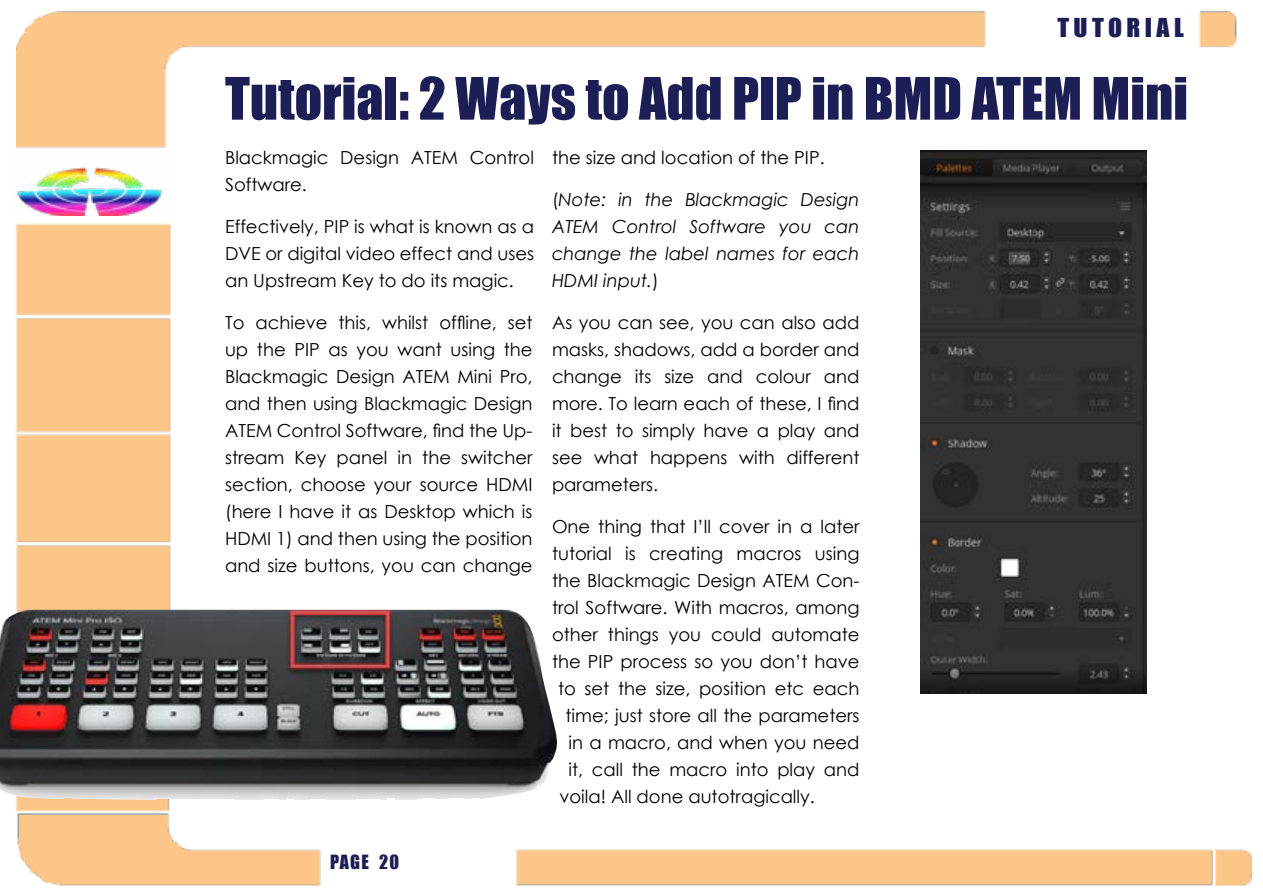
<style>
.page{position:relative;width:1263px;height:893px;background:#fff}
.page>*{position:absolute;margin:0;border:0;box-sizing:border-box;transform-origin:0 0}
.t1{font:54px "Impact";color:#1e1e57}
.t2{font:24px "Impact";letter-spacing:.17em;color:#1e1e57;scale:1.07 1}
.t3{font:18px/27px "Century Gothic";color:#000;text-align:justify}
.t4{font:italic 18px/27px "Century Gothic";color:#000;text-align:justify}
.t5{font:18px "Impact";letter-spacing:.07em;color:#1e1e57}
.s1{font-style:normal}
</style>
<div class="page">
<img style="left:15px;top:167px;width:148px;height:49px">
<img style="left:16px;top:10px;width:1221px;height:138px">
<img style="left:16px;top:223px;width:158px;height:387px">
<img style="left:16px;top:800px;width:1238px;height:87px">
<img style="left:0;top:610px;width:557px;height:190px">
<img style="left:920px;top:150px;width:227px;height:543px">
<h2 class="t2" style="left:1057px;top:9px;width:120px">TUTORIAL</h2>
<h1 class="t1" style="left:225px;top:57px;width:964px">Tutorial: 2 Ways to Add PIP in BMD ATEM Mini</h1>
<p class="t3" style="left:225px;top:143px;width:310px">Blackmagic Design ATEM Control<br>Software.</p>
<p class="t3" style="left:225px;top:212px;width:310px">Effectively, PIP is what is known as a DVE or digital video effect and uses an Upstream Key to do its magic.</p>
<p class="t3" style="left:225px;top:308px;width:309px">To achieve this, whilst offline, set up the PIP as you want using the Blackmagic Design ATEM Mini Pro, and then using Blackmagic Design ATEM Control Software, find the Up&shy;stream Key panel in the switcher section, choose your source HDMI (here I have it as Desktop which is HDMI 1) and then using the position and size buttons, you can change</p>
<p class="t3" style="left:552px;top:143px;width:274px">the size and location of the PIP.</p>
<p class="t4" style="left:552px;top:185px;width:309px"><span class="s1">(</span>Note: in the Blackmagic Design ATEM Control Software you can change the label names for each HDMI input.<span class="s1">)</span></p>
<p class="t3" style="left:552px;top:308px;width:309px">As you can see, you can also add masks, shadows, add a border and change its size and colour and more. To learn each of these, I find it best to simply have a play and see what happens with different parameters.</p>
<p class="t3" style="left:552px;top:512px;width:309px">One thing that I’ll cover in a later</p>
<p class="t3" style="left:552px;top:539px;width:309px">tutorial is creating macros using</p>
<p class="t3" style="left:552px;top:566px;width:309px">the Blackmagic Design ATEM Con-</p>
<p class="t3" style="left:552px;top:593px;width:309px">trol Software. With macros, among</p>
<p class="t3" style="left:552px;top:620px;width:309px">other things you could automate</p>
<p class="t3" style="left:552px;top:647px;width:309px">the PIP process so you don’t have</p>
<p class="t3" style="left:558px;top:674px;width:303px">to set the size, position etc each</p>
<p class="t3" style="left:565px;top:701px;width:296px">time; just store all the parameters</p>
<p class="t3" style="left:568px;top:728px;width:293px">in a macro, and when you need</p>
<p class="t3" style="left:568px;top:755px;width:293px">it, call the macro into play and</p>
<p class="t3" style="left:559px;top:782px;width:257px">voila! All done autotragically.</p>
<p class="t5" style="left:330px;top:848px;width:70px">PAGE 20</p>
</div>
